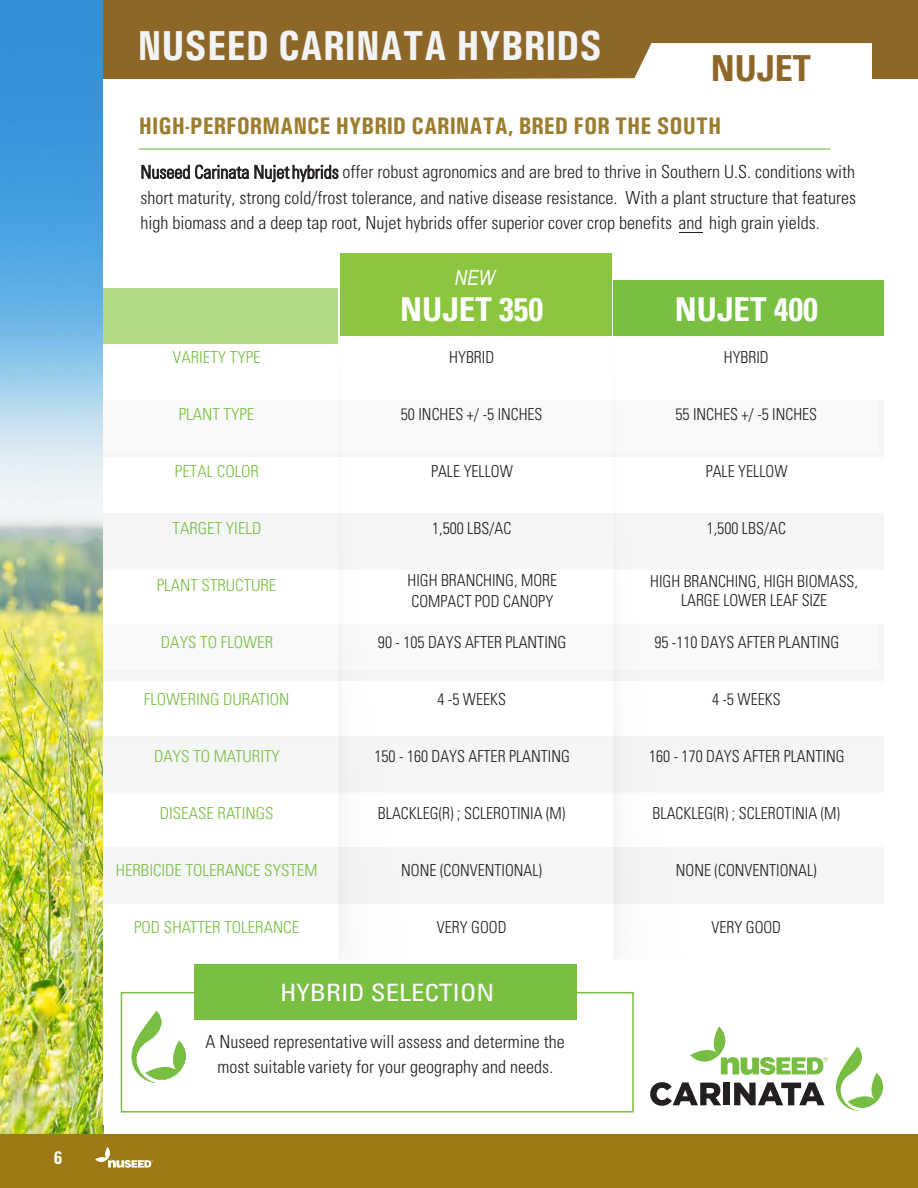
<style>
.page{position:relative;width:918px;height:1188px;background:#fff}
.page>*{position:absolute;margin:0;border:0;box-sizing:border-box;transform-origin:0 0}
.t1{font:700 42px "Univers Condensed";color:#f2f3f4}
.t2{font:700 condensed 36px "Univers";color:#8d6727}
.t3{font:700 condensed 33px "Univers";color:#fff}
.t4{font:700 24px "Univers Condensed";color:#9c7c2d}
.t5{font:condensed 24px "Univers";color:#fff;scale:1.11 1}
.t6{font:italic 21px "Arial Narrow";color:#fff}
.t7{font:300 condensed 18px/25.5px "Univers";color:#231f20;text-align:justify}
.t8{font:700 condensed 18px "Univers";color:#fff}
.t9{font:300 condensed 16.5px/21px "Univers";color:#211d1e;scale:.96 1}
.t10{font:300 condensed 16.5px "Univers";color:#78bf42}
</style>
<div class="page">
<img style="left:0;top:0;width:104px;height:1134px">
<div style="left:0;top:1134px;width:918px;height:54px;background:#9d7a11"></div>
<svg style="left:95px;top:1147px;width:58px;height:21px"></svg>
<div style="left:104px;top:0;width:814px;height:78px;background:#8d6727"></div>
<div style="left:104px;top:400px;width:780px;height:57px;background:#f4f5f5"></div>
<div style="left:104px;top:513px;width:780px;height:56px;background:#f4f5f5"></div>
<div style="left:104px;top:625px;width:780px;height:56px;background:#f4f5f5"></div>
<div style="left:104px;top:736px;width:780px;height:57px;background:#f4f5f5"></div>
<div style="left:104px;top:847px;width:780px;height:57px;background:#f4f5f5"></div>
<div style="left:613px;top:281px;width:271px;height:55px;background:#78bf42"></div>
<div style="left:104px;top:399px;width:774px;height:54px;background:#fff"></div>
<div style="left:340px;top:253px;width:272px;height:83px;background:#8bc63e"></div>
<div style="left:104px;top:617px;width:774px;height:53px;background:#fff"></div>
<svg style="left:613px;top:569px;width:5px;height:390px;fill:#f5f5f5"></svg>
<svg style="left:339px;top:569px;width:4px;height:390px;fill:#f5f5f5"></svg>
<div style="left:104px;top:288px;width:234px;height:56px;background:#b4da83"></div>
<svg style="left:131px;top:43px;width:741px;height:107px"></svg>
<svg style="left:679px;top:232px;width:24px;height:1px"></svg>
<hr style="left:139px;top:148px;width:691px;height:2px;background:#78bf42">
<div style="left:121px;top:992px;width:513px;height:121px;border:2px solid #78bf42"></div>
<div style="left:194px;top:964px;width:383px;height:56px;background:#78bf42"></div>
<img style="left:132px;top:1010px;width:53px;height:73px">
<svg style="left:651px;top:1026px;width:232px;height:84px"></svg>
<p class="t8" style="left:54px;top:1151px;width:9px">6</p>
<h1 class="t1" style="left:137px;top:20px;width:466px">NUSEED CARINATA HYBRIDS</h1>
<h2 class="t2" style="left:711px;top:47px;width:102px">NUJET</h2>
<h3 class="t4" style="left:139px;top:111px;width:584px">HIGH-PERFORMANCE HYBRID CARINATA, BRED FOR THE SOUTH</h3>
<p class="t7" style="left:141px;top:159px;width:717px">Nuseed Carinata Nujet hybrids offer robust agronomics and are bred to thrive in Southern U.S. conditions with short maturity, strong cold/frost tolerance, and native disease resistance. With a plant structure that features high biomass and a deep tap root, Nujet hybrids offer superior cover crop benefits and high grain yields.</p>
<p class="t6" style="left:455px;top:266px;width:42px">NEW</p>
<h3 class="t3" style="left:400px;top:290px;width:144px">NUJET 350</h3>
<h3 class="t3" style="left:675px;top:290px;width:144px">NUJET 400</h3>
<p class="t10" style="left:173px;top:347px;width:89px">VARIETY TYPE</p>
<p class="t9" style="left:449px;top:347px;width:48px">HYBRID</p>
<p class="t9" style="left:724px;top:347px;width:48px">HYBRID</p>
<p class="t10" style="left:179px;top:404px;width:77px">PLANT TYPE</p>
<p class="t9" style="left:401px;top:404px;width:149px">50 INCHES +/ -5 INCHES</p>
<p class="t9" style="left:676px;top:404px;width:149px">55 INCHES +/ -5 INCHES</p>
<p class="t10" style="left:175px;top:461px;width:86px">PETAL COLOR</p>
<p class="t9" style="left:431px;top:461px;width:87px">PALE YELLOW</p>
<p class="t9" style="left:706px;top:461px;width:87px">PALE YELLOW</p>
<p class="t10" style="left:173px;top:518px;width:90px">TARGET YIELD</p>
<p class="t9" style="left:432px;top:518px;width:84px">1,500 LBS/AC</p>
<p class="t9" style="left:707px;top:518px;width:84px">1,500 LBS/AC</p>
<p class="t10" style="left:157px;top:575px;width:121px">PLANT STRUCTURE</p>
<p class="t9" style="left:408px;top:569px;width:157px">HIGH BRANCHING, MORE<br>COMPACT POD CANOPY</p>
<p class="t9" style="left:650px;top:571px;width:218px;line-height:20px;text-align:center">HIGH BRANCHING, HIGH BIOMASS,<br>LARGE LOWER LEAF SIZE</p>
<p class="t10" style="left:161px;top:632px;width:114px">DAYS TO FLOWER</p>
<p class="t9" style="left:378px;top:632px;width:198px">90 - 105 DAYS AFTER PLANTING</p>
<p class="t9" style="left:654px;top:632px;width:194px">95 -110 DAYS AFTER PLANTING</p>
<p class="t10" style="left:144px;top:689px;width:147px">FLOWERING DURATION</p>
<p class="t9" style="left:437px;top:689px;width:73px">4 -5 WEEKS</p>
<p class="t9" style="left:712px;top:689px;width:73px">4 -5 WEEKS</p>
<p class="t10" style="left:154px;top:746px;width:127px">DAYS TO MATURITY</p>
<p class="t9" style="left:374px;top:746px;width:205px">150 - 160 DAYS AFTER PLANTING</p>
<p class="t9" style="left:649px;top:746px;width:205px">160 - 170 DAYS AFTER PLANTING</p>
<p class="t10" style="left:160px;top:803px;width:115px">DISEASE RATINGS</p>
<p class="t9" style="left:378px;top:803px;width:197px">BLACKLEG(R) ; SCLEROTINIA (M)</p>
<p class="t9" style="left:653px;top:803px;width:197px">BLACKLEG(R) ; SCLEROTINIA (M)</p>
<p class="t10" style="left:116px;top:860px;width:203px">HERBICIDE TOLERANCE SYSTEM</p>
<p class="t9" style="left:401px;top:860px;width:148px">NONE (CONVENTIONAL)</p>
<p class="t9" style="left:676px;top:860px;width:148px">NONE (CONVENTIONAL)</p>
<p class="t10" style="left:134px;top:917px;width:167px">POD SHATTER TOLERANCE</p>
<p class="t9" style="left:437px;top:917px;width:74px">VERY GOOD</p>
<p class="t9" style="left:712px;top:917px;width:74px">VERY GOOD</p>
<h3 class="t5" style="left:280px;top:977px;width:194px">HYBRID SELECTION</h3>
<p class="t7" style="left:206px;top:1030px;width:361px;line-height:24.6px;text-align:center">A Nuseed representative will assess and determine the most suitable variety for your geography and needs.</p>
</div>
